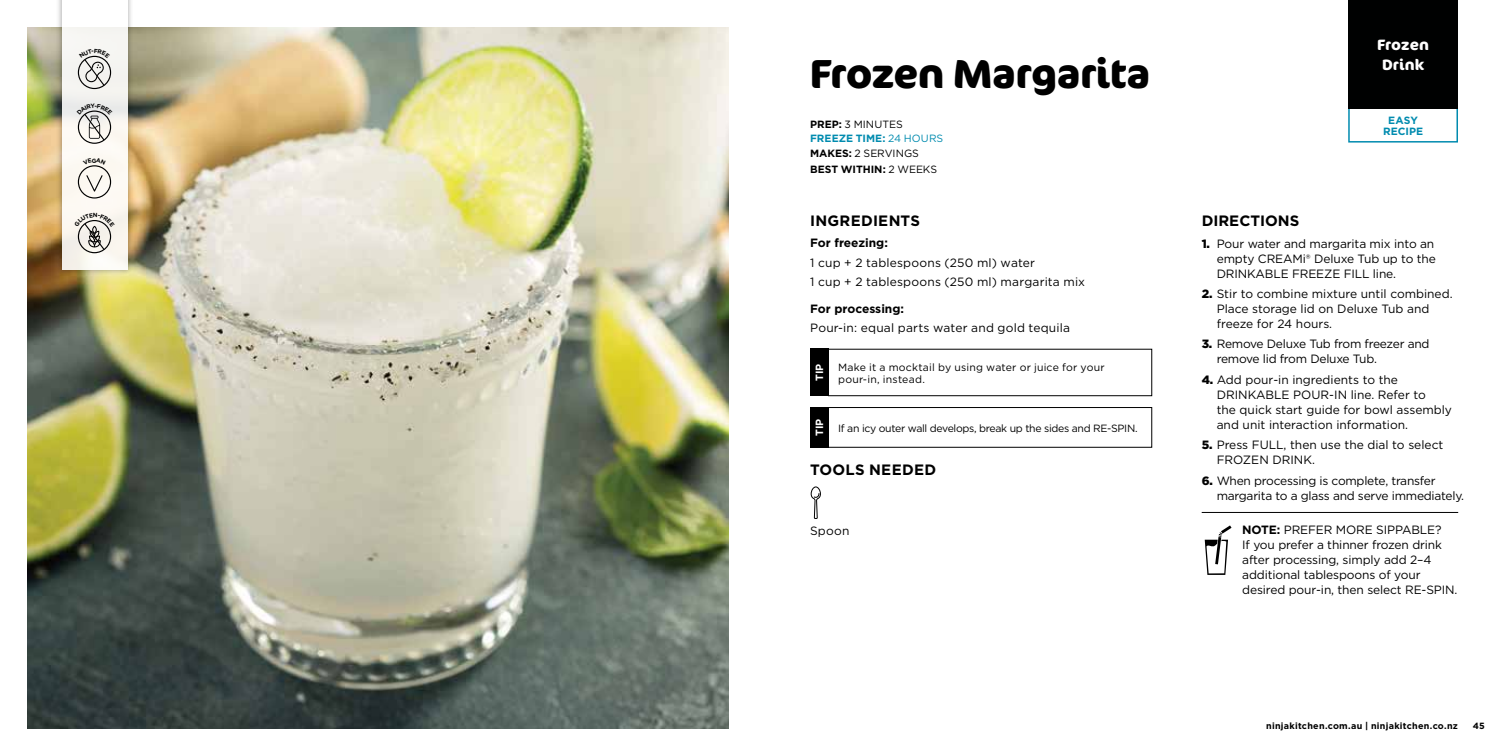
<style>
.page{position:relative;width:1512px;height:756px;background:#fff}
.page>*{position:absolute;margin:0;border:0;box-sizing:border-box;transform-origin:0 0}
.t1{font:700 40.5px "Cocon Pro";letter-spacing:-.015em;color:#000}
.t2{font:700 15px "Gotham";letter-spacing:.01em;color:#000}
.t3{font:700 15px/19.5px "Cocon Pro";letter-spacing:.01em;color:#fff;text-align:center}
.t4{font:12px/15px "Gotham";letter-spacing:-.01em;color:#000}
.t5{font:12px/19.6px "Gotham";letter-spacing:.015em;color:#000}
.t6{font:700 12px "Gotham";color:#000}
.t7{font:10.5px "Gotham";letter-spacing:.02em;color:#000}
.t8{font:10.5px "Gotham";letter-spacing:-.03em;color:#000}
.t9{font:700 10.5px/10.5px "Gotham";letter-spacing:.005em;color:#008baf;text-align:center}
.t10{font:700 10.5px/15.3px "Gotham";color:#000}
.t11{font:700 10.5px "Gotham";color:#fff}
.t12{font:700 9px "Gotham";letter-spacing:.03em;color:#000}
.s1{color:#000}
.s2{font-weight:400;color:#000}
.s3{font-weight:400}
.s4{font-weight:900}
.s5{font-weight:700}
</style>
<div class="page">
<div style="left:1348px;top:102px;width:110px;height:41px;border:2px solid #008baf"></div>
<img style="left:27px;top:27px;width:702px;height:702px">
<div style="left:1348px;top:0;width:110px;height:109px;background:#000101"></div>
<hr style="left:1202px;top:512px;width:256px;height:1px;background:#000">
<div style="left:55px;top:0;width:79px;height:276px;background:#000;opacity:.4"></div>
<div style="left:62px;top:0;width:65px;height:270px;background:linear-gradient(to right,#f7f5f1,#f8f6f2)"></div>
<div style="left:78px;top:56px;width:33px;height:33px;border:1px solid #000;border-radius:50%"></div>
<div style="left:78px;top:111px;width:33px;height:33px;border:1px solid #000;border-radius:50%"></div>
<div style="left:78px;top:165px;width:33px;height:34px;border:1px solid #000;border-radius:50%"></div>
<svg style="left:85px;top:174px;width:19px;height:20px"></svg>
<div style="left:78px;top:220px;width:33px;height:33px;border:1px solid #000;border-radius:50%"></div>
<div style="left:828px;top:349px;width:324px;height:47px;border:1px solid #000"></div>
<div style="left:810px;top:349px;width:18px;height:47px;background:#000"></div>
<svg style="left:811px;top:487px;width:10px;height:32px"></svg>
<div style="left:828px;top:407px;width:324px;height:41px;border:1px solid #000"></div>
<div style="left:810px;top:407px;width:18px;height:41px;background:#000"></div>
<svg style="left:1205px;top:525px;width:27px;height:50px"></svg>
<svg style="left:79px;top:49px;width:31px;height:38px"></svg>
<svg style="left:77px;top:103px;width:35px;height:39px"></svg>
<svg style="left:83px;top:158px;width:23px;height:7px"></svg>
<svg style="left:74px;top:213px;width:41px;height:38px"></svg>
<h1 class="t1" style="left:810px;top:45px;width:342px">Frozen Margarita</h1>
<p class="t9" style="left:810px;top:118px;width:135px;line-height:13.8px;text-align:left"><span class="s1">PREP:</span> <span class="s2">3 MINUTES<br></span>FREEZE TIME: <span class="s3">24 HOURS</span></p>
<p class="t10" style="left:810px;top:146px;width:129px">MAKES: <span class="s3">2 SERVINGS<br></span>BEST WITHIN: <span class="s3">2 WEEKS</span></p>
<p class="t2" style="left:810px;top:211px;width:111px">INGREDIENTS</p>
<p class="t6" style="left:810px;top:235px;width:79px">For freezing:</p>
<p class="t5" style="left:810px;top:252px;width:277px">1 cup + 2 tablespoons (250 ml) water<br>1 cup + 2 tablespoons (250 ml) margarita mix</p>
<p class="t6" style="left:810px;top:300px;width:95px">For processing:</p>
<p class="t5" style="left:810px;top:318px;width:261px">Pour-in: equal parts water and gold tequila</p>
<p class="t7" style="left:838px;top:360px;width:268px">Make it a mocktail by using water or juice for your</p>
<p class="t11" style="left:813px;top:381px;width:19px;rotate:-90deg">TIP</p>
<p class="t7" style="left:838px;top:372px;width:88px">pour-in, instead.</p>
<p class="t11" style="left:813px;top:436px;width:19px;rotate:-90deg">TIP</p>
<p class="t8" style="left:838px;top:421px;width:301px">If an icy outer wall develops, break up the sides and RE-SPIN.</p>
<p class="t2" style="left:810px;top:460px;width:128px">TOOLS NEEDED</p>
<p class="t4" style="left:810px;top:523px;width:41px">Spoon</p>
<p class="t3" style="left:1377px;top:35px;width:53px">Frozen<br>Drink</p>
<p class="t9" style="left:1383px;top:115px;width:41px">EASY<br>RECIPE</p>
<p class="t2" style="left:1202px;top:211px;width:99px">DIRECTIONS</p>
<p class="t4" style="left:1217px;top:236px;width:221px;text-indent:-15px"><span class="s4">1.</span> Pour water and margarita mix into an empty CREAMi® Deluxe Tub up to the<br>DRINKABLE FREEZE FILL line.</p>
<p class="t4" style="left:1217px;top:286px;width:237px;text-indent:-15px"><span class="s4">2.</span> Stir to combine mixture until combined.<br>Place storage lid on Deluxe Tub and freeze for 24 hours.</p>
<p class="t4" style="left:1217px;top:336px;width:214px;text-indent:-15px"><span class="s4">3.</span> Remove Deluxe Tub from freezer and remove lid from Deluxe Tub.</p>
<p class="t4" style="left:1217px;top:372px;width:237px;text-indent:-15px"><span class="s4">4.</span> Add pour-in ingredients to the DRINKABLE POUR-IN line. Refer to<br>the quick start guide for bowl assembly and unit interaction information.</p>
<p class="t4" style="left:1217px;top:437px;width:228px;text-indent:-15px"><span class="s4">5.</span> Press FULL, then use the dial to select<br>FROZEN DRINK.</p>
<p class="t4" style="left:1217px;top:473px;width:249px;text-indent:-15px"><span class="s4">6.</span> When processing is complete, transfer margarita to a glass and serve immediately.</p>
<p class="t4" style="left:1242px;top:522px;width:217px"><span class="s5">NOTE:</span> PREFER MORE SIPPABLE?<br>If you prefer a thinner frozen drink after processing, simply add 2–4 additional tablespoons of your desired pour-in, then select RE-SPIN.</p>
<p class="t12" style="left:1266px;top:720px;width:193px">ninjakitchen.com.au | ninjakitchen.co.nz</p>
<p class="t12" style="left:1473px;top:720px;width:14px">45</p>
</div>
